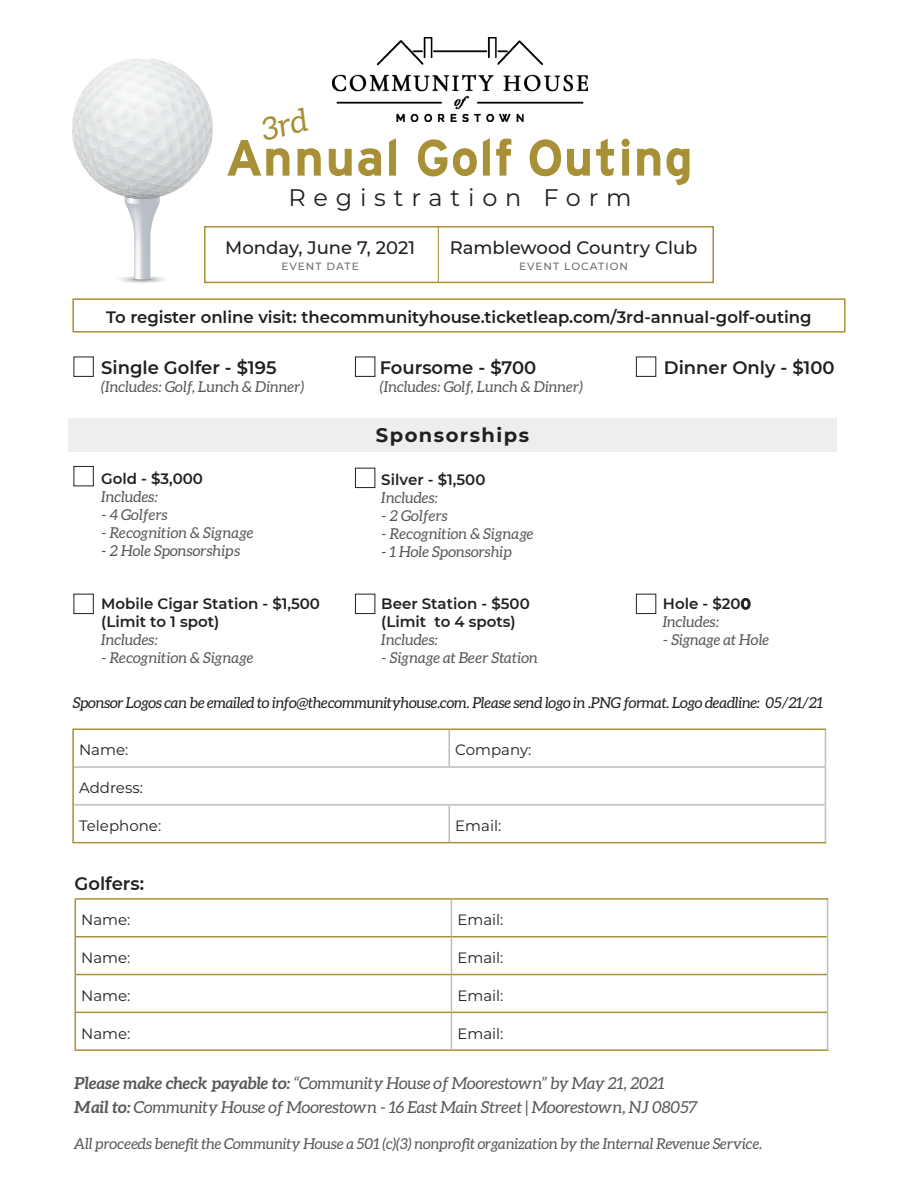
<style>
.page{position:relative;width:918px;height:1188px;background:#fff}
.page>*{position:absolute;margin:0;border:0;box-sizing:border-box;transform-origin:0 0}
.t1{font:54px "Hitthe Road";letter-spacing:.02em;color:#a79036}
.t2{font:24px "Montserrat";letter-spacing:.325em;color:#231f20}
.t3{font:700 19.5px "Montserrat";letter-spacing:.075em;color:#231f20}
.t4{font:600 18px "Montserrat";color:#231f20}
.t5{font:500 18px "Montserrat";color:#231f20}
.t6{font:italic 16.5px "Aleo";letter-spacing:-.01em;color:#57585a}
.t7{font:600 16.5px "Montserrat";color:#231f20}
.t8{font:italic 15px "Aleo";color:#57585a}
.t9{font:600 15px/18px "Montserrat";color:#231f20}
.t10{font:italic 15px "Aleo";letter-spacing:-.02em;color:#231f20}
.t11{font:15px "Montserrat";color:#231f20}
.t12{font:500 10.5px "Montserrat";letter-spacing:.095em;color:#6c6d70}
.s1{font-family:"Aleo";font-weight:400;font-style:italic;color:#57585a}
.s2{font-weight:700}
</style>
<div class="page">
<img style="left:332px;top:38px;width:255px;height:83px">
<div style="left:204px;top:226px;width:510px;height:57px;border:2px solid #a79036"></div>
<hr style="left:438px;top:226px;width:1px;height:56px;background:#a79036">
<div style="left:74px;top:357px;width:20px;height:20px;border:1px solid #231f20"></div>
<div style="left:355px;top:357px;width:20px;height:20px;border:1px solid #231f20"></div>
<div style="left:636px;top:357px;width:20px;height:20px;border:1px solid #231f20"></div>
<div style="left:74px;top:466px;width:20px;height:20px;border:1px solid #231f20"></div>
<div style="left:74px;top:594px;width:20px;height:20px;border:1px solid #231f20"></div>
<div style="left:355px;top:468px;width:20px;height:20px;border:1px solid #231f20"></div>
<div style="left:355px;top:594px;width:20px;height:20px;border:1px solid #231f20"></div>
<div style="left:636px;top:594px;width:20px;height:20px;border:1px solid #231f20"></div>
<div style="left:68px;top:419px;width:769px;height:33px;background:#eeeeef"></div>
<hr style="left:449px;top:730px;width:1px;height:36px;background:#bcbdc0">
<hr style="left:825px;top:730px;width:1px;height:36px;background:#bcbdc0">
<hr style="left:74px;top:766px;width:375px;height:2px;background:#bcbdc0">
<hr style="left:449px;top:766px;width:377px;height:2px;background:#bcbdc0">
<hr style="left:825px;top:768px;width:1px;height:36px;background:#bcbdc0">
<hr style="left:74px;top:804px;width:375px;height:2px;background:#bcbdc0">
<hr style="left:449px;top:804px;width:377px;height:2px;background:#bcbdc0">
<hr style="left:449px;top:806px;width:1px;height:36px;background:#bcbdc0">
<hr style="left:825px;top:806px;width:1px;height:36px;background:#bcbdc0">
<hr style="left:72px;top:729px;width:377px;height:1px;background:#a79036">
<hr style="left:72px;top:730px;width:2px;height:37px;background:#a79036">
<hr style="left:449px;top:729px;width:377px;height:1px;background:#a79036">
<hr style="left:72px;top:767px;width:2px;height:38px;background:#a79036">
<hr style="left:72px;top:805px;width:2px;height:37px;background:#a79036">
<hr style="left:72px;top:842px;width:377px;height:1px;background:#a79036">
<hr style="left:449px;top:842px;width:377px;height:1px;background:#a79036">
<hr style="left:451px;top:900px;width:1px;height:36px;background:#bcbdc0">
<hr style="left:827px;top:900px;width:1px;height:37px;background:#bcbdc0">
<hr style="left:451px;top:937px;width:1px;height:37px;background:#bcbdc0">
<hr style="left:827px;top:937px;width:1px;height:38px;background:#bcbdc0">
<hr style="left:451px;top:975px;width:1px;height:37px;background:#bcbdc0">
<hr style="left:827px;top:975px;width:1px;height:37px;background:#bcbdc0">
<hr style="left:451px;top:1013px;width:1px;height:36px;background:#bcbdc0">
<hr style="left:827px;top:1012px;width:1px;height:37px;background:#bcbdc0">
<hr style="left:75px;top:898px;width:376px;height:2px;background:#a79036">
<hr style="left:75px;top:900px;width:1px;height:36px;background:#a79036">
<hr style="left:451px;top:898px;width:377px;height:2px;background:#a79036">
<hr style="left:75px;top:936px;width:376px;height:2px;background:#a79036">
<hr style="left:75px;top:937px;width:1px;height:37px;background:#a79036">
<hr style="left:451px;top:936px;width:376px;height:2px;background:#a79036">
<hr style="left:75px;top:974px;width:376px;height:1px;background:#a79036">
<hr style="left:75px;top:975px;width:1px;height:37px;background:#a79036">
<hr style="left:451px;top:974px;width:376px;height:1px;background:#a79036">
<hr style="left:75px;top:1012px;width:376px;height:1px;background:#a79036">
<hr style="left:75px;top:1013px;width:1px;height:36px;background:#a79036">
<hr style="left:451px;top:1012px;width:376px;height:1px;background:#a79036">
<hr style="left:75px;top:1049px;width:376px;height:2px;background:#a79036">
<hr style="left:451px;top:1049px;width:377px;height:2px;background:#a79036">
<svg style="left:120px;top:277px;width:45px;height:6px"></svg>
<div style="left:126px;top:277px;width:33px;height:5px;background:#dedede;border-radius:50%"></div>
<div style="left:126px;top:277px;width:32px;height:5px;background:#dedede;border-radius:50%"></div>
<hr style="left:128px;top:278px;width:29px;height:4px;background:#d5d5d5;border-radius:50%">
<hr style="left:129px;top:278px;width:27px;height:3px;background:#bfbfbf;border-radius:50%">
<hr style="left:130px;top:278px;width:25px;height:3px;background:#b5b5b5;border-radius:50%">
<hr style="left:131px;top:278px;width:23px;height:3px;background:#adadad;border-radius:50%">
<hr style="left:133px;top:278px;width:19px;height:3px;background:#999;border-radius:50%">
<img style="left:125px;top:204px;width:35px;height:76px">
<svg style="left:72px;top:59px;width:141px;height:145px"></svg>
<div style="left:72px;top:298px;width:774px;height:35px;border:2px solid #a79036"></div>
<p class="t1" style="left:227px;top:135px;width:468px">Annual Golf Outing</p>
<p class="t2" style="left:288px;top:181px;width:345px">Registration Form</p>
<p class="t5" style="left:225px;top:235px;width:191px">Monday, June 7, 2021</p>
<p class="t12" style="left:282px;top:259px;width:79px">EVENT DATE</p>
<p class="t5" style="left:450px;top:235px;width:249px">Ramblewood Country Club</p>
<p class="t12" style="left:519px;top:259px;width:110px">EVENT LOCATION</p>
<p class="t7" style="left:106px;top:306px;width:707px">To register online visit: thecommunityhouse.ticketleap.com/3rd-annual-golf-outing</p>
<p class="t4" style="left:101px;top:355px;width:177px">Single Golfer - $195</p>
<p class="t8" style="left:101px;top:378px;width:205px">(Includes: Golf, Lunch &amp; Dinner)</p>
<p class="t9" style="left:101px;top:469px;width:103px">Gold - $3,000</p>
<p class="t8" style="left:101px;top:488px;width:58px">Includes:</p>
<p class="t8" style="left:101px;top:506px;width:68px">- 4 Golfers</p>
<p class="t8" style="left:101px;top:524px;width:154px">- Recognition &amp; Signage</p>
<p class="t8" style="left:101px;top:542px;width:141px">- 2 Hole Sponsorships</p>
<p class="t9" style="left:101px;top:594px;width:220px">Mobile Cigar Station - $1,500</p>
<p class="t9" style="left:101px;top:612px;width:120px">(Limit to 1 spot)</p>
<p class="t8" style="left:101px;top:631px;width:58px">Includes:</p>
<p class="t8" style="left:101px;top:649px;width:154px">- Recognition &amp; Signage</p>
<p class="t4" style="left:380px;top:355px;width:158px">Foursome - $700</p>
<p class="t8" style="left:380px;top:378px;width:205px">(Includes: Golf, Lunch &amp; Dinner)</p>
<p class="t3" style="left:376px;top:421px;width:155px">Sponsorships</p>
<p class="t9" style="left:381px;top:470px;width:106px">Silver - $1,500<br><span class="s1">Includes:</span></p>
<p class="t8" style="left:381px;top:508px;width:68px">- 2 Golfers</p>
<p class="t8" style="left:381px;top:526px;width:154px">- Recognition &amp; Signage</p>
<p class="t8" style="left:381px;top:544px;width:132px">- 1 Hole Sponsorship</p>
<p class="t9" style="left:381px;top:594px;width:150px">Beer Station - $500</p>
<p class="t9" style="left:381px;top:612px;width:136px">(Limit to 4 spots)</p>
<p class="t8" style="left:381px;top:631px;width:58px">Includes:</p>
<p class="t8" style="left:381px;top:649px;width:158px">- Signage at Beer Station</p>
<p class="t4" style="left:664px;top:355px;width:172px">Dinner Only - $100</p>
<p class="t9" style="left:663px;top:594px;width:89px">Hole - $200<br><span class="s1">Includes:</span></p>
<p class="t8" style="left:663px;top:631px;width:108px">- Signage at Hole</p>
<p class="t10" style="left:73px;top:694px;width:752px">Sponsor Logos can be emailed to info@thecommunityhouse.com. Please send logo in .PNG format. Logo deadline: 05/21/21</p>
<p class="t11" style="left:79px;top:740px;width:51px">Name:</p>
<p class="t11" style="left:455px;top:740px;width:78px">Company:</p>
<p class="t11" style="left:79px;top:778px;width:65px">Address:</p>
<p class="t11" style="left:79px;top:815px;width:84px">Telephone:</p>
<p class="t11" style="left:455px;top:815px;width:48px">Email:</p>
<p class="t4" style="left:75px;top:871px;width:71px">Golfers:</p>
<p class="t11" style="left:81px;top:909px;width:51px">Name:</p>
<p class="t11" style="left:457px;top:909px;width:48px">Email:</p>
<p class="t11" style="left:81px;top:947px;width:51px">Name:</p>
<p class="t11" style="left:457px;top:947px;width:48px">Email:</p>
<p class="t11" style="left:81px;top:985px;width:51px">Name:</p>
<p class="t11" style="left:457px;top:985px;width:48px">Email:</p>
<p class="t11" style="left:81px;top:1023px;width:51px">Name:</p>
<p class="t11" style="left:457px;top:1023px;width:48px">Email:</p>
<p class="t6" style="left:74px;top:1074px;width:592px"><span class="s2">Please make check payable to:</span> “Community House of Moorestown” by May 21, 2021</p>
<p class="t6" style="left:74px;top:1098px;width:625px"><span class="s2">Mail to:</span> Community House of Moorestown - 16 East Main Street | Moorestown, NJ 08057</p>
<p class="t8" style="left:74px;top:1135px;width:690px">All proceeds benefit the Community House a 501 (c)(3) nonprofit organization by the Internal Revenue Service.</p>
</div>
